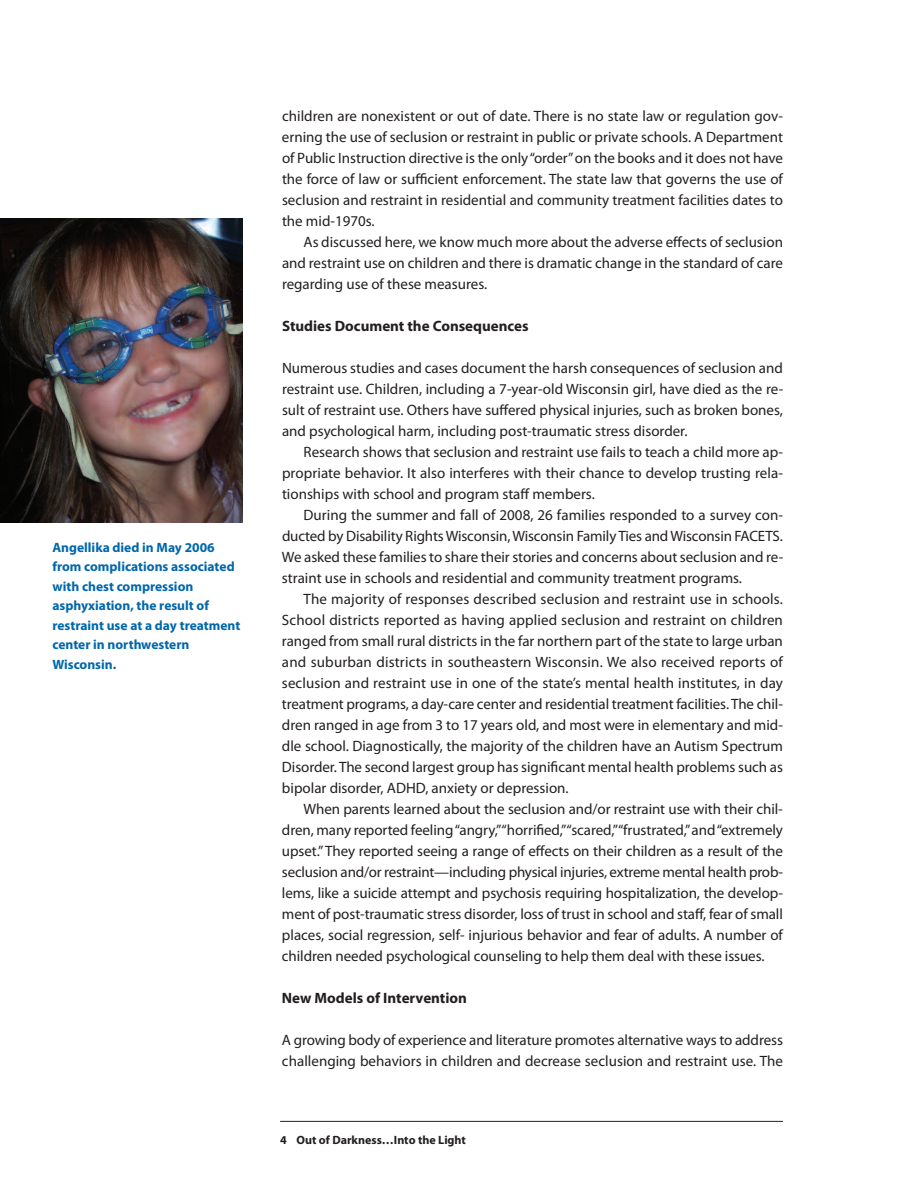
<style>
.page{position:relative;width:918px;height:1188px;background:#fff}
.page>*{position:absolute;margin:0;border:0;box-sizing:border-box;transform-origin:0 0}
.t1{font:15px/21px "Myriad Pro";color:#231f20;text-align:justify}
.t2{font:700 15px "Myriad Pro";color:#231f20}
.t3{font:700 13.5px/19.5px "Myriad Pro";color:#0067ab}
.t4{font:700 12px "Myriad Pro";color:#231f20}
</style>
<div class="page">
<img style="left:0;top:218px;width:243px;height:305px">
<hr style="left:280px;top:1121px;width:503px;height:1px;background:#231f20">
<p class="t3" style="left:52px;top:538px;width:189px">angellika died in may 2006 from complications associated with chest compression asphyxiation, the result of restraint use at a day treatment center in northwestern<br>Wisconsin.</p>
<p class="t1" style="left:282px;top:106px;width:503px">children are nonexistent or out of date. There is no state law or regulation gov&shy;erning the use of seclusion or restraint in public or private schools. A Department of Public Instruction directive is the only“order”on the books and it does not have the force of law or sufficient enforcement. The state law that governs the use of seclusion and restraint in residential and community treatment facilities dates to the mid-1970s.</p>
<p class="t1" style="left:282px;top:232px;width:503px;text-indent:22px">As discussed here, we know much more about the adverse effects of seclusion and restraint use on children and there is dramatic change in the standard of care regarding use of these measures.</p>
<p class="t2" style="left:282px;top:320px;width:248px">studies Document the consequences</p>
<p class="t1" style="left:282px;top:358px;width:503px">Numerous studies and cases document the harsh consequences of seclusion and restraint use. Children, including a 7-year-old Wisconsin girl, have died as the re&shy;sult of restraint use. Others have suffered physical injuries, such as broken bones, and psychological harm, including post-traumatic stress disorder.</p>
<p class="t1" style="left:282px;top:442px;width:503px;text-indent:22px">Research shows that seclusion and restraint use fails to teach a child more ap&shy;propriate behavior. It also interferes with their chance to develop trusting rela&shy;tionships with school and program staff members.</p>
<p class="t1" style="left:282px;top:505px;width:503px;text-indent:22px">During the summer and fall of 2008, 26 families responded to a survey con&shy;ducted by Disability RightsWisconsin,Wisconsin Family Ties andWisconsin FACETS.<br>We asked these families to share their stories and concerns about seclusion and re&shy;straint use in schools and residential and community treatment programs.</p>
<p class="t1" style="left:282px;top:589px;width:503px;text-indent:22px">The majority of responses described seclusion and restraint use in schools.<br>School districts reported as having applied seclusion and restraint on children ranged from small rural districts in the far northern part of the state to large urban and suburban districts in southeastern Wisconsin. We also received reports of seclusion and restraint use in one of the state’s mental health institutes, in day treatment programs, a day-care center and residential treatment facilities. The chil&shy;dren ranged in age from 3 to 17 years old, and most were in elementary and mid&shy;dle school. Diagnostically, the majority of the children have an Autism Spectrum Disorder. The second largest group has significant mental health problems such as bipolar disorder, ADHD, anxiety or depression.</p>
<p class="t1" style="left:282px;top:799px;width:503px;text-indent:22px">When parents learned about the seclusion and/or restraint use with their chil&shy;dren, many reported feeling“angry,”“horrified,”“scared,”“frustrated,”and“extremely upset.”They reported seeing a range of effects on their children as a result of the seclusion and/or restraint—including physical injuries, extreme mental health prob&shy;lems, like a suicide attempt and psychosis requiring hospitalization, the develop&shy;ment of post-traumatic stress disorder, loss of trust in school and staff, fear of small places, social regression, self- injurious behavior and fear of adults. A number of children needed psychological counseling to help them deal with these issues.</p>
<p class="t2" style="left:282px;top:992px;width:187px">new models of intervention</p>
<p class="t1" style="left:282px;top:1030px;width:503px">A growing body of experience and literature promotes alternative ways to address challenging behaviors in children and decrease seclusion and restraint use. The</p>
<p class="t4" style="left:296px;top:1135px;width:171px">Out of Darkness…into the Light</p>
</div>
